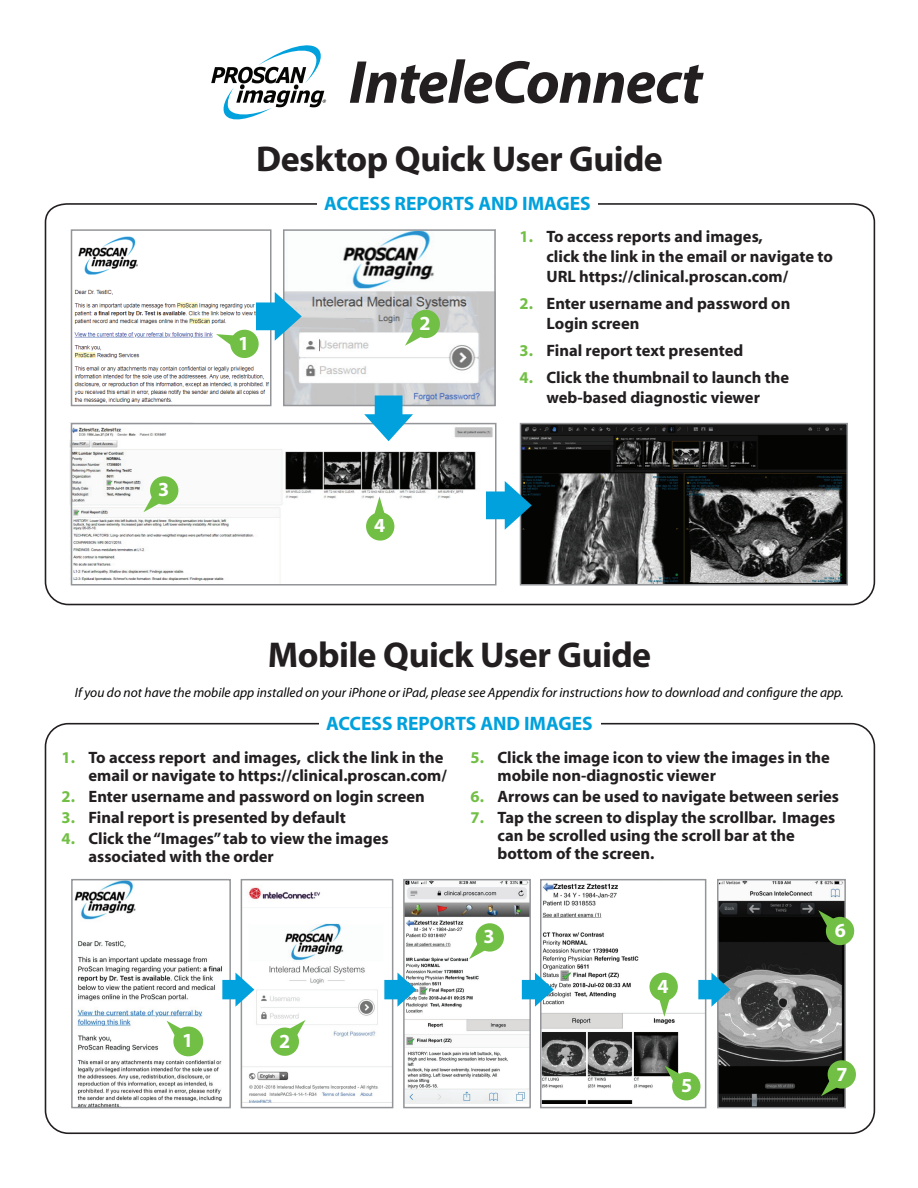
<style>
.page{position:relative;width:918px;height:1188px;background:#fff}
.page>*{position:absolute;margin:0;border:0;box-sizing:border-box;transform-origin:0 0}
.t1{font:italic 700 61.2px "Myriad Pro";letter-spacing:-.02em;color:#231f20}
.t2{font:700 36px "Myriad Pro";letter-spacing:-.015em;color:#231f20}
.t3{font:700 20.1px "Myriad Pro";color:#fff}
.t4{font:700 19.5px "Myriad Pro";color:#00a1dc}
.t5{font:700 16.5px/18px "Myriad";color:#231f20}
.t6{font:italic 13.5px "Myriad Pro";color:#050504}
.s1{color:#71bf44}
</style>
<div class="page">
<img style="left:74px;top:882px;width:148px;height:223px">
<img style="left:406px;top:882px;width:122px;height:222px">
<img style="left:244px;top:887px;width:146px;height:215px">
<img style="left:720px;top:882px;width:123px;height:223px">
<img style="left:543px;top:882px;width:160px;height:222px">
<svg style="left:44px;top:203px;width:832px;height:403px"></svg>
<svg style="left:167px;top:1021px;width:39px;height:38px"></svg>
<svg style="left:469px;top:922px;width:36px;height:37px"></svg>
<div style="left:649px;top:973px;width:29px;height:28px;background:#71bf44;border-radius:50%"></div>
<svg style="left:659px;top:999px;width:11px;height:18px"></svg>
<svg style="left:665px;top:1066px;width:37px;height:36px"></svg>
<svg style="left:269px;top:1020px;width:37px;height:37px"></svg>
<svg style="left:405px;top:308px;width:36px;height:38px"></svg>
<div style="left:366px;top:512px;width:28px;height:29px;background:#71bf44;border-radius:50%"></div>
<svg style="left:374px;top:496px;width:11px;height:18px"></svg>
<svg style="left:143px;top:475px;width:37px;height:37px"></svg>
<div style="left:317px;top:192px;width:281px;height:21px;background:#fff"></div>
<div style="left:71px;top:229px;width:201px;height:177px;border:2px solid #939598"></div>
<div style="left:71px;top:423px;width:426px;height:163px;border:2px solid #939598"></div>
<div style="left:520px;top:423px;width:328px;height:163px;border:2px solid #939598"></div>
<div style="left:283px;top:229px;width:213px;height:177px;border:2px solid #939598"></div>
<svg style="left:216px;top:292px;width:86px;height:68px"></svg>
<svg style="left:486px;top:481px;width:46px;height:49px"></svg>
<svg style="left:364px;top:396px;width:49px;height:45px"></svg>
<div style="left:71px;top:879px;width:160px;height:229px;border:2px solid #939598"></div>
<div style="left:241px;top:879px;width:152px;height:229px;border:2px solid #939598"></div>
<div style="left:403px;top:879px;width:128px;height:229px;border:2px solid #939598"></div>
<div style="left:540px;top:879px;width:166px;height:229px;border:2px solid #939598"></div>
<div style="left:717px;top:879px;width:129px;height:229px;border:2px solid #939598"></div>
<svg style="left:818px;top:910px;width:37px;height:37px"></svg>
<svg style="left:821px;top:1059px;width:35px;height:37px"></svg>
<svg style="left:222px;top:973px;width:32px;height:34px"></svg>
<svg style="left:384px;top:973px;width:32px;height:34px"></svg>
<svg style="left:522px;top:973px;width:32px;height:34px"></svg>
<svg style="left:698px;top:973px;width:32px;height:34px"></svg>
<svg style="left:211px;top:45px;width:115px;height:75px"></svg>
<h1 class="t1" style="left:349px;top:42px;width:355px">InteleConnect</h1>
<h2 class="t2" style="left:256px;top:135px;width:408px">Desktop Quick User Guide</h2>
<p class="t3" style="left:158px;top:476px;width:13px">3</p>
<p class="t3" style="left:238px;top:330px;width:13px">1</p>
<p class="t4" style="left:324px;top:191px;width:268px">ACCESS REPORTS AND IMAGES</p>
<p class="t3" style="left:420px;top:310px;width:13px">2</p>
<p class="t5" style="left:547px;top:227px;width:288px;line-height:19.8px;text-indent:-27px"><span class="s1">1.</span> To access reports and images,<br>click the link in the email or navigate to<br>URL https://clinical.proscan.com/</p>
<p class="t5" style="left:547px;top:294px;width:245px;line-height:19.8px;text-indent:-27px"><span class="s1">2.</span> Enter username and password on<br>Login screen</p>
<p class="t5" style="left:520px;top:342px;width:225px"><span class="s1">3.</span> Final report text presented</p>
<p class="t5" style="left:520px;top:369px;width:271px;line-height:19.8px;text-align:center"><span class="s1">4.</span> Click the thumbnail to launch the web-based diagnostic viewer</p>
<p class="t3" style="left:374px;top:512px;width:13px">4</p>
<h2 class="t2" style="left:268px;top:631px;width:385px">Mobile Quick User Guide</h2>
<p class="t6" style="left:75px;top:684px;width:770px">If you do not have the mobile app installed on your iPhone or iPad, please see Appendix for instructions how to download and configure the app.</p>
<p class="t4" style="left:326px;top:710px;width:268px">ACCESS REPORTS AND IMAGES</p>
<p class="t5" style="left:62px;top:749px;width:387px;text-align:right"><span class="s1">1.</span> To access report and images, click the link in the email or navigate to https://clinical.proscan.com/</p>
<p class="t5" style="left:62px;top:788px;width:365px"><span class="s1">2.</span> Enter username and password on login screen</p>
<p class="t5" style="left:62px;top:809px;width:286px"><span class="s1">3.</span> Final report is presented by default</p>
<p class="t5" style="left:89px;top:830px;width:302px;text-indent:-27px"><span class="s1">4.</span> Click the “Images” tab to view the images associated with the order</p>
<p class="t5" style="left:498px;top:749px;width:334px;text-indent:-27px"><span class="s1">5.</span> Click the image icon to view the images in the mobile non-diagnostic viewer</p>
<p class="t5" style="left:471px;top:788px;width:370px"><span class="s1">6.</span> Arrows can be used to navigate between series</p>
<p class="t5" style="left:498px;top:809px;width:339px;text-indent:-27px"><span class="s1">7.</span> Tap the screen to display the scrollbar. Images can be scrolled using the scroll bar at the bottom of the screen.</p>
<p class="t3" style="left:182px;top:1027px;width:13px">1</p>
<p class="t3" style="left:279px;top:1028px;width:13px">2</p>
<p class="t3" style="left:484px;top:923px;width:13px">3</p>
<p class="t3" style="left:657px;top:973px;width:13px">4</p>
<p class="t3" style="left:681px;top:1072px;width:13px">5</p>
<p class="t3" style="left:835px;top:917px;width:13px">6</p>
<p class="t3" style="left:836px;top:1061px;width:13px">7</p>
</div>
